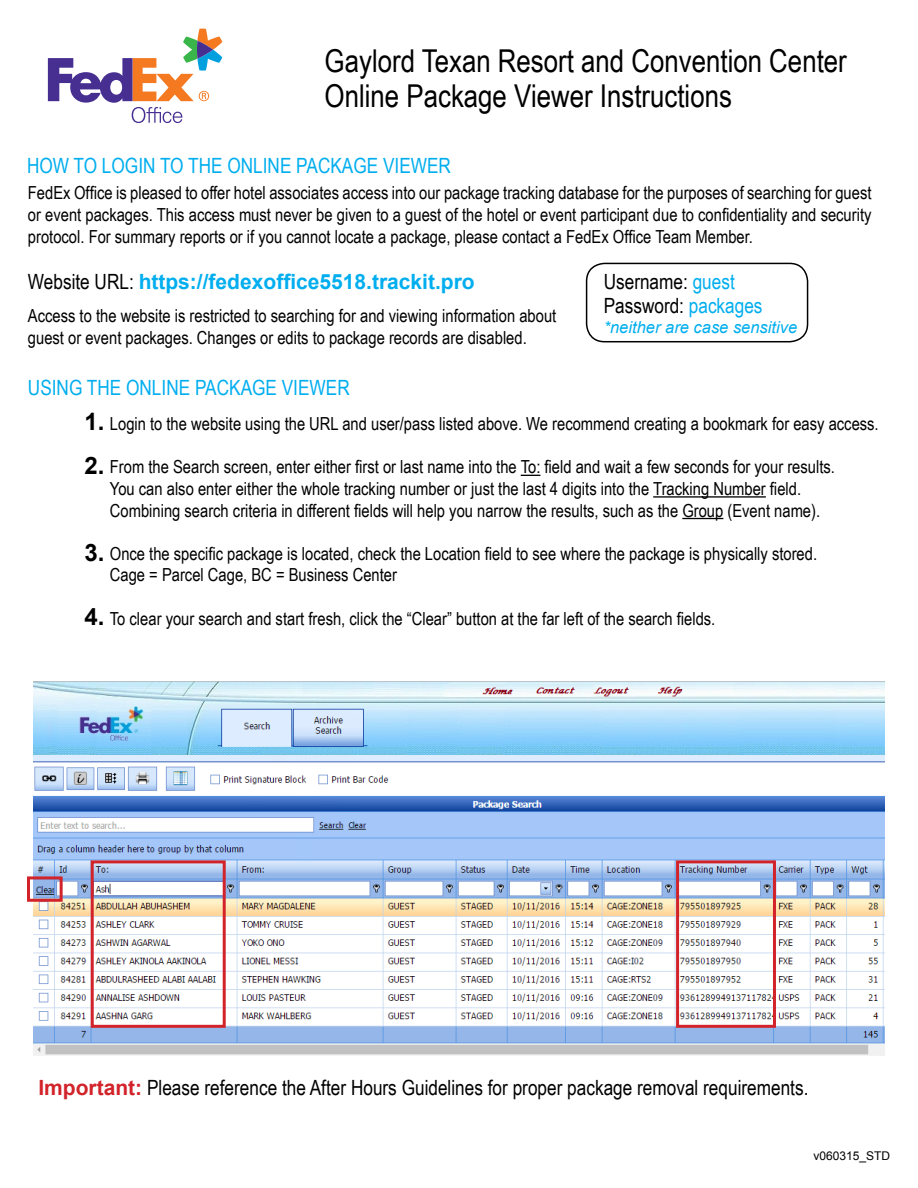
<style>
.page{position:relative;width:918px;height:1188px;background:#fff}
.page>*{position:absolute;margin:0;border:0;box-sizing:border-box;transform-origin:0 0}
.t1{font:31.5px/35.5px "Arial Narrow";color:#000}
.t2{font:700 24px/43.5px "Arial";color:#000}
.t3{font:21px/24px "Arial Narrow";color:#000}
.t4{font:21px "Arial Narrow";color:#00aeef}
.t5{font:700 21px "Arial";color:#00aeef}
.t6{font:18px/21.6px "Arial Narrow";color:#000}
.t7{font:italic 16.5px "Arial";color:#00aeef}
.t8{font:12px "Arial";color:#000}
.s1{font-family:"Arial Narrow";font-weight:400;color:#000}
.s2{color:#00aeef}
.s3{font-family:"Arial";font-weight:700;color:#d2232a}
</style>
<div class="page">
<svg style="left:521px;top:475px;width:19px;height:1px"></svg>
<hr style="left:653px;top:496px;width:113px;height:2px;background:#000">
<hr style="left:682px;top:518px;width:41px;height:1px;background:#000">
<div style="left:586px;top:263px;width:222px;height:79px;border:2px solid #000;border-radius:18px"></div>
<svg style="left:48px;top:29px;width:174px;height:94px"></svg>
<img style="left:34px;top:682px;width:851px;height:374px">
<div style="left:91px;top:860px;width:135px;height:168px;border:3px solid #d2232a"></div>
<div style="left:27px;top:876px;width:36px;height:26px;border:3px solid #d2232a"></div>
<div style="left:676px;top:860px;width:100px;height:168px;border:3px solid #d2232a"></div>
<h1 class="t1" style="left:325px;top:42px;width:524px">Gaylord Texan Resort and Convention Center<br>Online Package Viewer Instructions</h1>
<p class="t4" style="left:27px;top:150px;width:426px">HOW TO LOGIN TO THE ONLINE PACKAGE VIEWER</p>
<p class="t6" style="left:28px;top:182px;width:845px;text-align:justify">FedEx Office is pleased to offer hotel associates access into our package tracking database for the purposes of searching for guest or event packages. This access must never be given to a guest of the hotel or event participant due to confidentiality and security protocol. For summary reports or if you cannot locate a package, please contact a FedEx Office Team Member.</p>
<p class="t5" style="left:28px;top:267px;width:448px"><span class="s1">Website URL:</span> https://fedexoffice5518.trackit.pro</p>
<p class="t6" style="left:28px;top:305px;width:530px">Access to the website is restricted to searching for and viewing information about guest or event packages. Changes or edits to package records are disabled.</p>
<p class="t3" style="left:604px;top:269px;width:160px">Username: <span class="s2">guest<br></span>Password: <span class="s2">packages</span></p>
<p class="t7" style="left:604px;top:316px;width:195px">*neither are case sensitive</p>
<p class="t4" style="left:28px;top:373px;width:323px">USING THE ONLINE PACKAGE VIEWER</p>
<p class="t6" style="left:110px;top:412px;width:770px">Login to the website using the URL and user/pass listed above. We recommend creating a bookmark for easy access.</p>
<p class="t6" style="left:110px;top:456px;width:727px">From the Search screen, enter either first or last name into the To: field and wait a few seconds for your results.<br>You can also enter either the whole tracking number or just the last 4 digits into the Tracking Number field.<br>Combining search criteria in different fields will help you narrow the results, such as the Group (Event name).</p>
<p class="t6" style="left:110px;top:542px;width:709px">Once the specific package is located, check the Location field to see where the package is physically stored.<br>Cage = Parcel Cage, BC = Business Center</p>
<p class="t6" style="left:110px;top:607px;width:607px">To clear your search and start fresh, click the “Clear” button at the far left of the search fields.</p>
<h2 class="t2" style="left:84px;top:401px;width:22px">1.<br>2.</h2>
<h2 class="t2" style="left:84px;top:531px;width:22px">3.</h2>
<h2 class="t2" style="left:84px;top:596px;width:22px">4.</h2>
<p class="t3" style="left:38px;top:1075px;width:772px"><span class="s3">Important:</span> Please reference the After Hours Guidelines for proper package removal requirements.</p>
<p class="t8" style="left:813px;top:1148px;width:78px">v060315_STD</p>
</div>
